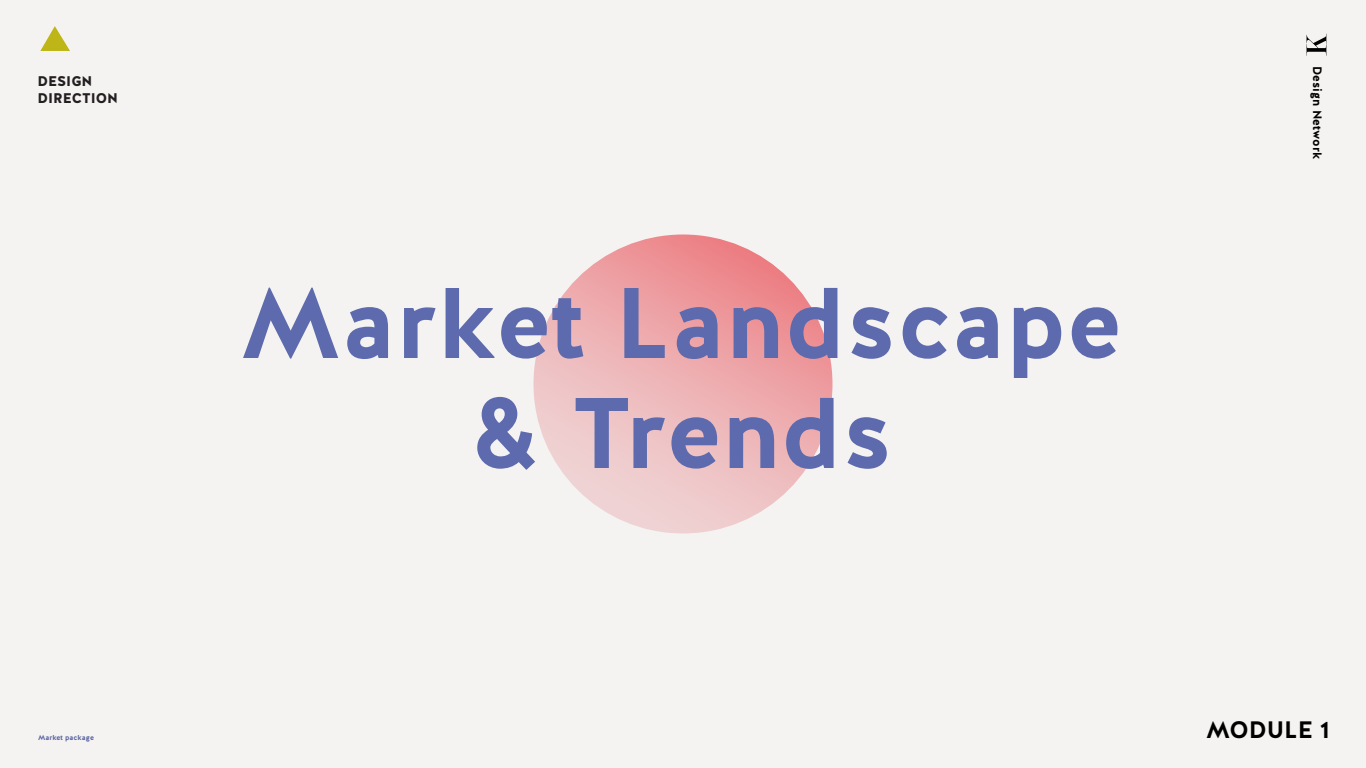
<style>
.page{position:relative;width:1366px;height:768px;background:#f5f3f1}
.page>*{position:absolute;margin:0;border:0;box-sizing:border-box;transform-origin:0 0}
.t1{font:700 100px/110px "Halis GR";color:#5d6aad;text-align:center}
.t2{font:700 23.8px "Halis GR";color:#000}
.t3{font:900 14px/16.8px "Halis GR";color:#231e21}
.t4{font:700 12.2px "Halis GR";color:#000}
.t5{font:700 7.3px "Halis GR";color:#5d6aad}
</style>
<div class="page">
<svg style="left:1307px;top:36px;width:19px;height:18px"></svg>
<svg style="left:533px;top:234px;width:300px;height:300px"></svg>
<svg style="left:40px;top:26px;width:30px;height:25px"></svg>
<p class="t3" style="left:37px;top:73px;width:82px">DESIGN<br>DIRECTION</p>
<p class="t5" style="left:38px;top:733px;width:58px">Market package</p>
<p class="t1" style="left:240px;top:270px;width:883px">Market Landscape &amp; Trends</p>
<p class="t4" style="left:1325px;top:66px;width:95px;rotate:90deg">Design Network</p>
<p class="t2" style="left:1206px;top:714px;width:125px">MODULE 1</p>
</div>
